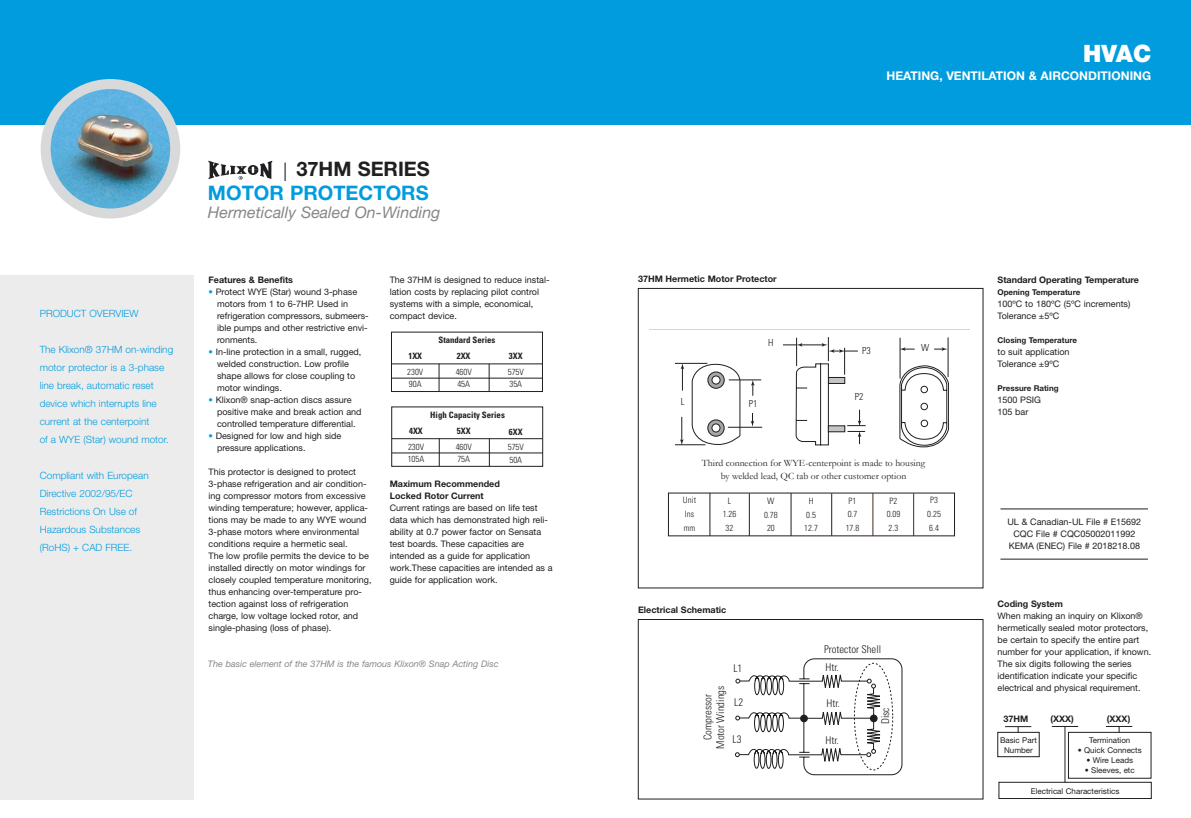
<style>
.page{position:relative;width:1191px;height:818px;background:#fff}
.page>*{position:absolute;margin:0;border:0;box-sizing:border-box;transform-origin:0 0}
.t1{font:900 24px "Helvetica Neue LT";color:#fff}
.t2{font:700 20px/24px "Helvetica Neue LT";color:#009cdd;text-align:right}
.t3{font:italic 16px "Helvetica Neue LT";color:#868788}
.t4{font:700 12px "Helvetica Neue LT";color:#fff}
.t5{font:300 condensed 10.7px/12.8px "Univers LT Std";color:#1f1e21;text-align:center}
.t6{font:300 10px/18px "Helvetica Neue LT";color:#009cdd}
.t7{font:9.7px/12.6px "Garamond";color:#1f1e21;text-align:center}
.t8{font:300 condensed 9.7px "Univers LT Std";color:#1f1e21}
.t9{font:9px/12px "Helvetica Neue LT";color:#1f1e21}
.t10{font:700 9px/12px "Helvetica Neue LT";color:#1f1e21}
.t11{font:italic 9px "Helvetica Neue LT";color:#868788}
.t12{font:300 condensed 8.8px/13.6px "Univers LT Std";color:#1f1e21}
.t13{font:700 condensed 8.8px "Univers LT Std";color:#1f1e21}
.t14{font:8px/10px "Helvetica Neue LT";color:#1f1e21;text-align:center}
.t15{font:700 8px "Helvetica Neue LT";color:#1f1e21}
.s1{font-family:"Baskerville";font-weight:400;color:#1f1e21}
.s2{color:#1f1e21}
.s3{color:#009cdd}
</style>
<div class="page">
<div style="left:0;top:0;width:1191px;height:125px;background:#009cdd"></div>
<img style="left:46px;top:84px;width:129px;height:124px">
<div style="left:41px;top:79px;width:139px;height:140px;border:10px solid #d8d9da;border-radius:50%"></div>
<div style="left:0;top:275px;width:194px;height:524px;background:#ececed"></div>
<svg style="left:208px;top:161px;width:64px;height:19px"></svg>
<svg style="left:667px;top:337px;width:288px;height:200px"></svg>
<svg style="left:735px;top:658px;width:168px;height:118px"></svg>
<div style="left:1068px;top:732px;width:83px;height:46px;border:1px solid #1f1e21"></div>
<div style="left:998px;top:782px;width:153px;height:17px;border:1px solid #1f1e21"></div>
<div style="left:997px;top:732px;width:42px;height:25px;border:1px solid #1f1e21"></div>
<hr style="left:1064px;top:726px;width:1px;height:56px;background:#1f1e21">
<svg style="left:1005px;top:726px;width:26px;height:7px"></svg>
<svg style="left:1051px;top:726px;width:27px;height:1px"></svg>
<svg style="left:1106px;top:726px;width:26px;height:6px"></svg>
<hr style="left:1000px;top:509px;width:148px;height:1px;background:#1f1e21">
<hr style="left:1000px;top:559px;width:148px;height:1px;background:#1f1e21">
<svg style="left:391px;top:406px;width:152px;height:61px"></svg>
<svg style="left:391px;top:332px;width:152px;height:60px"></svg>
<div style="left:638px;top:288px;width:345px;height:300px;border:1px solid #1f1e21"></div>
<div style="left:638px;top:619px;width:345px;height:180px;border:1px solid #1f1e21"></div>
<p class="t6" style="left:40px;top:304px;width:100px">PRODUCT OVERVIEW</p>
<p class="t6" style="left:40px;top:340px;width:135px">The Klixon® 37HM on-winding motor protector is a 3-phase line break, automatic reset device which interrupts line current at the centerpoint<br>of a WYE (Star) wound motor.</p>
<p class="t6" style="left:40px;top:466px;width:110px">Compliant with European<br>Directive 2002/95/EC<br>Restrictions On Use of<br>Hazardous Substances (RoHS) + CAD FREE.</p>
<h2 class="t2" style="left:208px;top:157px;width:223px"><span class="s1">|</span> <span class="s2">37HM SERIES<br></span>MOTOR PROTECTORS</h2>
<h3 class="t3" style="left:208px;top:203px;width:234px">Hermetically Sealed On-Winding</h3>
<p class="t10" style="left:208px;top:274px;width:86px">Features &amp; Benefits</p>
<p class="t9" style="left:217px;top:286px;width:153px;text-indent:-9px"><span class="s3">•</span> Protect WYE (Star) wound 3-phase motors from 1 to 6-7HP. Used in refrigeration compressors, submeers&shy;ible pumps and other restrictive envi&shy;ronments.</p>
<p class="t9" style="left:217px;top:346px;width:146px;text-indent:-9px"><span class="s3">•</span> In-line protection in a small, rugged, welded construction. Low profile shape allows for close coupling to motor windings.</p>
<p class="t9" style="left:217px;top:394px;width:146px;text-indent:-9px"><span class="s3">•</span> Klixon® snap-action discs assure positive make and break action and controlled temperature differential.</p>
<p class="t9" style="left:217px;top:430px;width:126px;text-indent:-9px"><span class="s3">•</span> Designed for low and high side pressure applications.</p>
<p class="t9" style="left:208px;top:466px;width:164px">This protector is designed to protect 3-phase refrigeration and air condition&shy;ing compressor motors from excessive winding temperature; however, applica&shy;tions may be made to any WYE wound 3-phase motors where environmental conditions require a hermetic seal.<br>The low profile permits the device to be installed directly on motor windings for closely coupled temperature monitoring, thus enhancing over-temperature pro&shy;tection against loss of refrigeration charge, low voltage locked rotor, and single-phasing (loss of phase).</p>
<p class="t9" style="left:390px;top:274px;width:161px">The 37HM is designed to reduce instal&shy;lation costs by replacing pilot control systems with a simple, economical, compact device.</p>
<p class="t13" style="left:408px;top:350px;width:15px">1XX</p>
<p class="t12" style="left:407px;top:365px;width:18px;line-height:12.3px">230V<br>90A</p>
<p class="t13" style="left:438px;top:335px;width:59px">Standard Series</p>
<p class="t13" style="left:457px;top:351px;width:15px">2XX</p>
<p class="t12" style="left:456px;top:366px;width:18px;line-height:12.3px">460V<br>45A</p>
<p class="t13" style="left:509px;top:350px;width:15px">3XX</p>
<p class="t12" style="left:508px;top:365px;width:18px;line-height:12.3px">575V<br>35A</p>
<p class="t13" style="left:430px;top:410px;width:76px">High Capacity Series</p>
<p class="t13" style="left:409px;top:426px;width:15px">4XX</p>
<p class="t12" style="left:408px;top:441px;width:18px;line-height:12.3px">230V<br>105A</p>
<p class="t13" style="left:457px;top:426px;width:15px">5XX</p>
<p class="t12" style="left:456px;top:441px;width:18px;line-height:12.3px">460V<br>75A</p>
<p class="t13" style="left:509px;top:426px;width:15px">6XX</p>
<p class="t12" style="left:508px;top:441px;width:18px;line-height:12.3px">575V<br>50A</p>
<p class="t10" style="left:390px;top:478px;width:112px">Maximum Recommended<br>Locked Rotor Current</p>
<p class="t9" style="left:390px;top:502px;width:164px">Current ratings are based on life test data which has demonstrated high reli&shy;ability at 0.7 power factor on Sensata test boards. These capacities are intended as a guide for application work.These capacities are intended as a guide for application work.</p>
<p class="t11" style="left:208px;top:659px;width:292px">The basic element of the 37HM is the famous Klixon® Snap Acting Disc</p>
<p class="t10" style="left:638px;top:273px;width:140px">37HM Hermetic Motor Protector</p>
<p class="t8" style="left:680px;top:395px;width:5px">L</p>
<p class="t8" style="left:768px;top:337px;width:7px">H</p>
<p class="t8" style="left:749px;top:398px;width:10px">P1</p>
<h1 class="t1" style="left:1083px;top:39px;width:69px">HVAC</h1>
<h3 class="t4" style="left:886px;top:68px;width:266px">HEATING, VENTILATION &amp; AIRCONDITIONING</h3>
<p class="t8" style="left:862px;top:345px;width:10px">P3</p>
<p class="t8" style="left:854px;top:391px;width:10px">P2</p>
<p class="t8" style="left:921px;top:342px;width:10px">W</p>
<p class="t10" style="left:997px;top:274px;width:143px">Standard Operating Temperature</p>
<p class="t15" style="left:997px;top:287px;width:84px">Opening Temperature</p>
<p class="t9" style="left:997px;top:298px;width:134px">100ºC to 180ºC (5ºC increments)<br>Tolerance ±5ºC</p>
<p class="t15" style="left:997px;top:335px;width:81px">Closing Temperature</p>
<p class="t9" style="left:997px;top:346px;width:74px">to suit application<br>Tolerance ±9ºC</p>
<p class="t15" style="left:997px;top:383px;width:63px">Pressure Rating</p>
<p class="t9" style="left:997px;top:394px;width:45px">1500 PSIG<br>105 bar</p>
<p class="t8" style="left:749px;top:454px;width:10px">P1</p>
<p class="t7" style="left:702px;top:457px;width:225px">Third connection for WYE-centerpoint is made to housing by welded lead, QC tab or other customer option</p>
<p class="t12" style="left:683px;top:493px;width:15px">Unit<br>Ins mm</p>
<p class="t12" style="left:764px;top:494px;width:15px;text-align:center">W<br>0.78<br>20</p>
<p class="t12" style="left:804px;top:494px;width:15px;text-align:center">H<br>0.5<br>12.7</p>
<p class="t12" style="left:845px;top:494px;width:15px;text-align:center">P1<br>0.7<br>17.8</p>
<p class="t12" style="left:722px;top:494px;width:15px;text-align:center">L<br>1.26<br>32</p>
<p class="t12" style="left:886px;top:494px;width:15px;text-align:center">P2<br>0.09<br>2.3</p>
<p class="t12" style="left:927px;top:493px;width:15px;text-align:center">P3<br>0.25<br>6.4</p>
<p class="t10" style="left:638px;top:604px;width:90px">Electrical Schematic</p>
<p class="t5" style="left:733px;top:661px;width:10px">L1</p>
<p class="t5" style="left:734px;top:696px;width:10px">L2</p>
<p class="t5" style="left:732px;top:733px;width:10px">L3</p>
<p class="t5" style="left:701px;top:749px;width:64px;rotate:-90deg">Compressor<br>Motor Windings</p>
<p class="t5" style="left:826px;top:641px;width:15px">Htr.</p>
<p class="t5" style="left:824px;top:643px;width:59px">Protector Shell</p>
<p class="t5" style="left:825px;top:661px;width:15px">Htr.</p>
<p class="t5" style="left:826px;top:697px;width:15px">Htr.</p>
<p class="t5" style="left:825px;top:734px;width:15px">Htr.</p>
<p class="t5" style="left:879px;top:724px;width:18px;rotate:-90deg">Disc</p>
<p class="t9" style="left:1007px;top:516px;width:135px;text-align:center">UL &amp; Canadian-UL File # E15692<br>CQC File # CQC05002011992<br>KEMA (ENEC) File # 2018218.08</p>
<p class="t10" style="left:997px;top:598px;width:67px">Coding System</p>
<p class="t9" style="left:997px;top:610px;width:155px">When making an inquiry on Klixon® hermetically sealed motor protectors, be certain to specify the entire part number for your application, if known.<br>The six digits following the series identification indicate your specific electrical and physical requirement.</p>
<p class="t10" style="left:1003px;top:713px;width:26px">37HM</p>
<p class="t10" style="left:1050px;top:713px;width:25px">(XXX)</p>
<p class="t10" style="left:1107px;top:713px;width:25px">(XXX)</p>
<p class="t14" style="left:1089px;top:735px;width:43px">Termination</p>
<p class="t14" style="left:1077px;top:745px;width:66px">• Quick Connects</p>
<p class="t14" style="left:1086px;top:755px;width:48px">• Wire Leads</p>
<p class="t14" style="left:1084px;top:765px;width:52px">• Sleeves, etc</p>
<p class="t14" style="left:1030px;top:785px;width:90px">Electrical Characteristics</p>
<p class="t14" style="left:1000px;top:735px;width:38px">Basic Part<br>Number</p>
</div>
